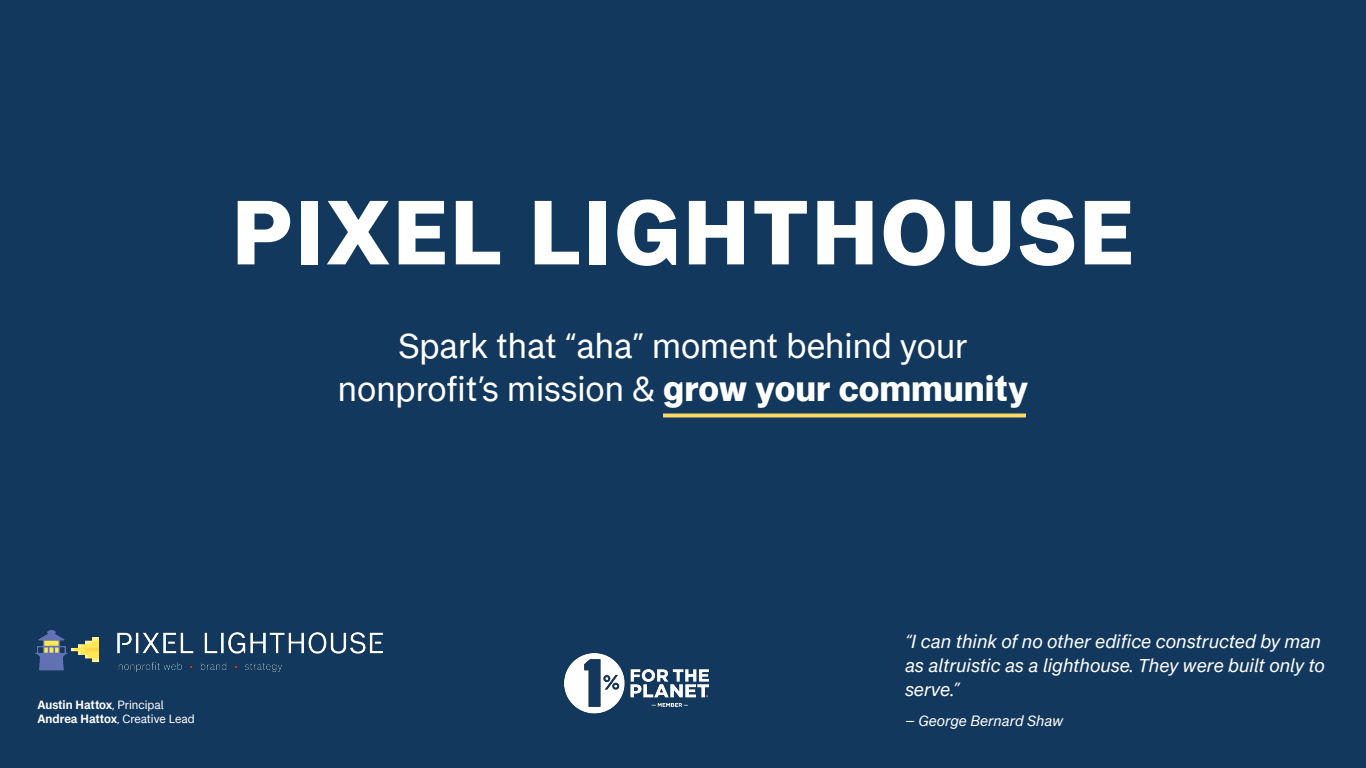
<style>
.page{position:relative;width:1366px;height:768px;background:#12385e}
.page>*{position:absolute;margin:0;border:0;box-sizing:border-box;transform-origin:0 0}
.t1{font:700 92px "Scoop";letter-spacing:.03em;color:#fff}
.t2{font:35px/43px "Scoop";color:#fff;text-align:center}
.t3{font:italic 19px/24px "Scoop";color:#fff}
.t4{font:italic 15px "Scoop";color:#fff}
.t5{font:600 12px/14.4px "Scoop";letter-spacing:-.005em;color:#fff}
.s1{font-weight:700}
.s2{font-weight:400}
</style>
<div class="page">
<svg style="left:663px;top:414px;width:363px;height:4px"></svg>
<img style="left:564px;top:653px;width:145px;height:61px">
<img style="left:36px;top:630px;width:347px;height:42px">
<h1 class="t1" style="left:232px;top:177px;width:903px">PIXEL LIGHTHOUSE</h1>
<h2 class="t2" style="left:338px;top:324px;width:692px">Spark that “aha” moment behind your nonprofit’s mission &amp; <span class="s1">grow your community</span></h2>
<p class="t5" style="left:37px;top:697px;width:159px">Austin Hattox<span class="s2">, Principal<br></span>Andrea Hattox<span class="s2">, Creative Lead</span></p>
<p class="t3" style="left:905px;top:629px;width:421px">“I can think of no other edifice constructed by man as altruistic as a lighthouse. They were built only to serve.”</p>
<p class="t4" style="left:905px;top:712px;width:160px">– George Bernard Shaw</p>
</div>
